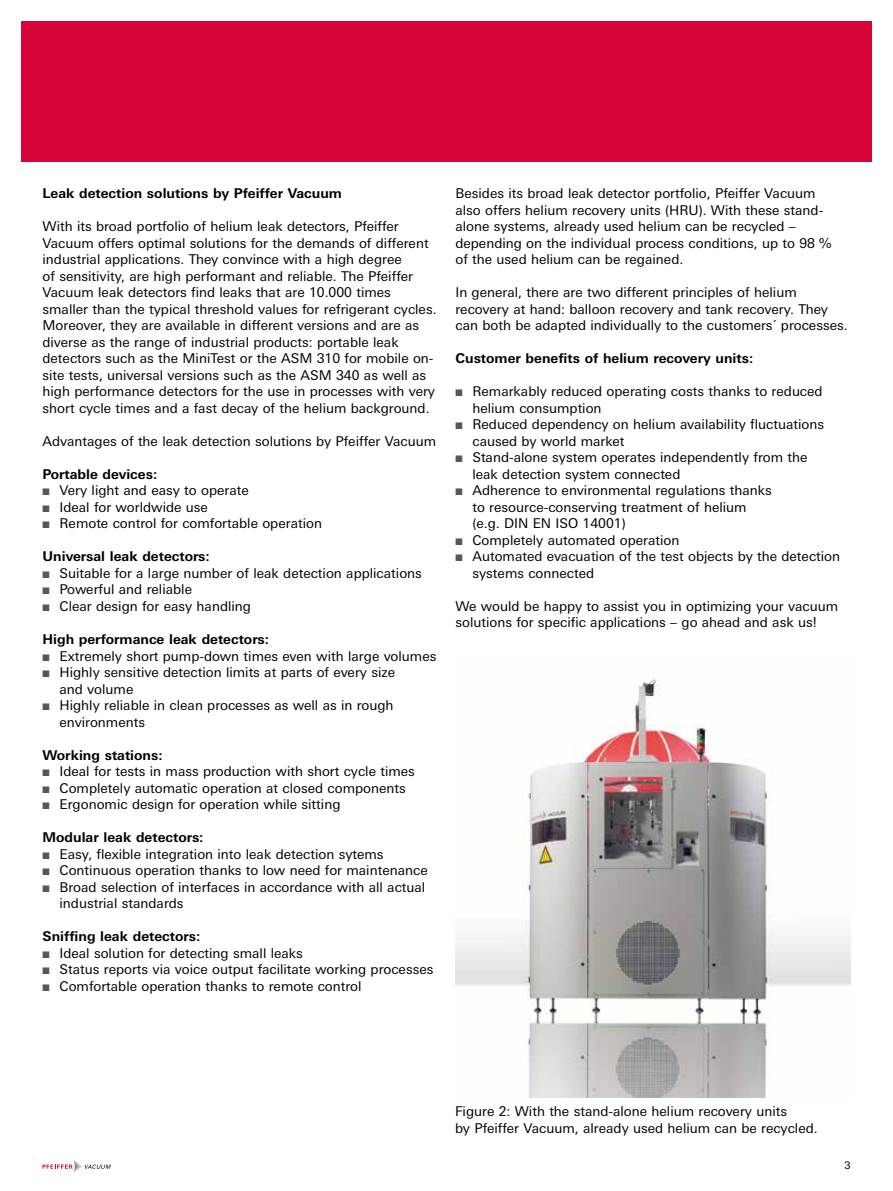
<style>
.page{position:relative;width:893px;height:1191px;background:#fff}
.page>*{position:absolute;margin:0;border:0;box-sizing:border-box;transform-origin:0 0}
.t1{font:13.5px/16.5px "Univers Next W1 G";color:#000}
.t2{font:700 13.5px "Univers Next W1 G";color:#000}
.t3{font:10.5px "Univers Next W1 G";color:#000}
.s1{color:#575756}
</style>
<div class="page">
<svg style="left:43px;top:1160px;width:68px;height:12px"></svg>
<div style="left:21px;top:21px;width:851px;height:141px;background:#d80337"></div>
<img style="left:455px;top:677px;width:395px;height:420px">
<p class="t2" style="left:43px;top:185px;width:301px">Leak detection solutions by Pfeiffer Vacuum</p>
<p class="t1" style="left:43px;top:218px;width:396px">With its broad portfolio of helium leak detectors, Pfeiffer Vacuum offers optimal solutions for the demands of different industrial applications. They convince with a high degree<br>of sensitivity, are high performant and reliable. The Pfeiffer Vacuum leak detectors find leaks that are 10.000 times smaller than the typical threshold values for refrigerant cycles.<br>Moreover, they are available in different versions and are as diverse as the range of industrial products: portable leak detectors such as the MiniTest or the ASM 310 for mobile on&shy;site tests, universal versions such as the ASM 340 as well as high performance detectors for the use in processes with very short cycle times and a fast decay of the helium background.</p>
<p class="t1" style="left:43px;top:433px;width:395px">Advantages of the leak detection solutions by Pfeiffer Vacuum</p>
<p class="t2" style="left:43px;top:466px;width:116px">Portable devices:</p>
<p class="t1" style="left:43px;top:482px;width:208px"><span class="s1">■</span> Very light and easy to operate</p>
<p class="t1" style="left:43px;top:499px;width:167px"><span class="s1">■</span> Ideal for worldwide use</p>
<p class="t1" style="left:43px;top:515px;width:281px"><span class="s1">■</span> Remote control for comfortable operation</p>
<p class="t2" style="left:43px;top:548px;width:169px">Universal leak detectors:</p>
<p class="t1" style="left:43px;top:565px;width:381px"><span class="s1">■</span> Suitable for a large number of leak detection applications</p>
<p class="t1" style="left:43px;top:581px;width:151px"><span class="s1">■</span> Powerful and reliable</p>
<p class="t1" style="left:43px;top:598px;width:210px"><span class="s1">■</span> Clear design for easy handling</p>
<p class="t2" style="left:43px;top:631px;width:228px">High performance leak detectors:</p>
<p class="t1" style="left:43px;top:647px;width:395px"><span class="s1">■</span> Extremely short pump-down times even with large volumes</p>
<p class="t1" style="left:60px;top:664px;width:337px;text-indent:-17px"><span class="s1">■</span> Highly sensitive detection limits at parts of every size and volume</p>
<p class="t1" style="left:60px;top:697px;width:336px;text-indent:-17px"><span class="s1">■</span> Highly reliable in clean processes as well as in rough environments</p>
<p class="t2" style="left:43px;top:746px;width:122px">Working stations:</p>
<p class="t1" style="left:43px;top:763px;width:374px"><span class="s1">■</span> Ideal for tests in mass production with short cycle times</p>
<p class="t1" style="left:43px;top:779px;width:365px"><span class="s1">■</span> Completely automatic operation at closed components</p>
<p class="t1" style="left:43px;top:796px;width:299px"><span class="s1">■</span> Ergonomic design for operation while sitting</p>
<p class="t2" style="left:43px;top:829px;width:163px">Modular leak detectors:</p>
<p class="t1" style="left:43px;top:845px;width:343px"><span class="s1">■</span> Easy, flexible integration into leak detection sytems</p>
<p class="t1" style="left:43px;top:862px;width:387px"><span class="s1">■</span> Continuous operation thanks to low need for maintenance</p>
<p class="t1" style="left:60px;top:878px;width:367px;text-indent:-17px"><span class="s1">■</span> Broad selection of interfaces in accordance with all actual industrial standards</p>
<p class="t2" style="left:43px;top:928px;width:159px">Sniffing leak detectors:</p>
<p class="t1" style="left:43px;top:944px;width:262px"><span class="s1">■</span> Ideal solution for detecting small leaks</p>
<p class="t1" style="left:43px;top:961px;width:392px"><span class="s1">■</span> Status reports via voice output facilitate working processes</p>
<p class="t1" style="left:43px;top:977px;width:321px"><span class="s1">■</span> Comfortable operation thanks to remote control</p>
<p class="t1" style="left:455px;top:185px;width:378px">Besides its broad leak detector portfolio, Pfeiffer Vacuum also offers helium recovery units (HRU). With these stand&shy;alone systems, already used helium can be recycled – depending on the individual process conditions, up to 98 % of the used helium can be regained.</p>
<p class="t1" style="left:455px;top:284px;width:394px">In general, there are two different principles of helium recovery at hand: balloon recovery and tank recovery. They can both be adapted individually to the customers´ processes.</p>
<p class="t2" style="left:455px;top:350px;width:299px">Customer benefits of helium recovery units:</p>
<p class="t1" style="left:472px;top:383px;width:352px;text-indent:-17px"><span class="s1">■</span> Remarkably reduced operating costs thanks to reduced helium consumption</p>
<p class="t1" style="left:472px;top:416px;width:353px;text-indent:-17px"><span class="s1">■</span> Reduced dependency on helium availability fluctuations caused by world market</p>
<p class="t1" style="left:472px;top:449px;width:337px;text-indent:-17px"><span class="s1">■</span> Stand-alone system operates independently from the leak detection system connected</p>
<p class="t1" style="left:472px;top:482px;width:301px;text-indent:-17px"><span class="s1">■</span> Adherence to environmental regulations thanks to resource-conserving treatment of helium (e.g. DIN EN ISO 14001)</p>
<p class="t1" style="left:455px;top:532px;width:226px"><span class="s1">■</span> Completely automated operation</p>
<p class="t1" style="left:472px;top:548px;width:369px;text-indent:-17px"><span class="s1">■</span> Automated evacuation of the test objects by the detection systems connected</p>
<p class="t1" style="left:455px;top:598px;width:384px">We would be happy to assist you in optimizing your vacuum solutions for specific applications – go ahead and ask us!</p>
<p class="t1" style="left:455px;top:1103px;width:364px">Figure 2: With the stand-alone helium recovery units<br>by Pfeiffer Vacuum, already used helium can be recycled.</p>
<p class="t3" style="left:844px;top:1159px;width:8px">3</p>
</div>
